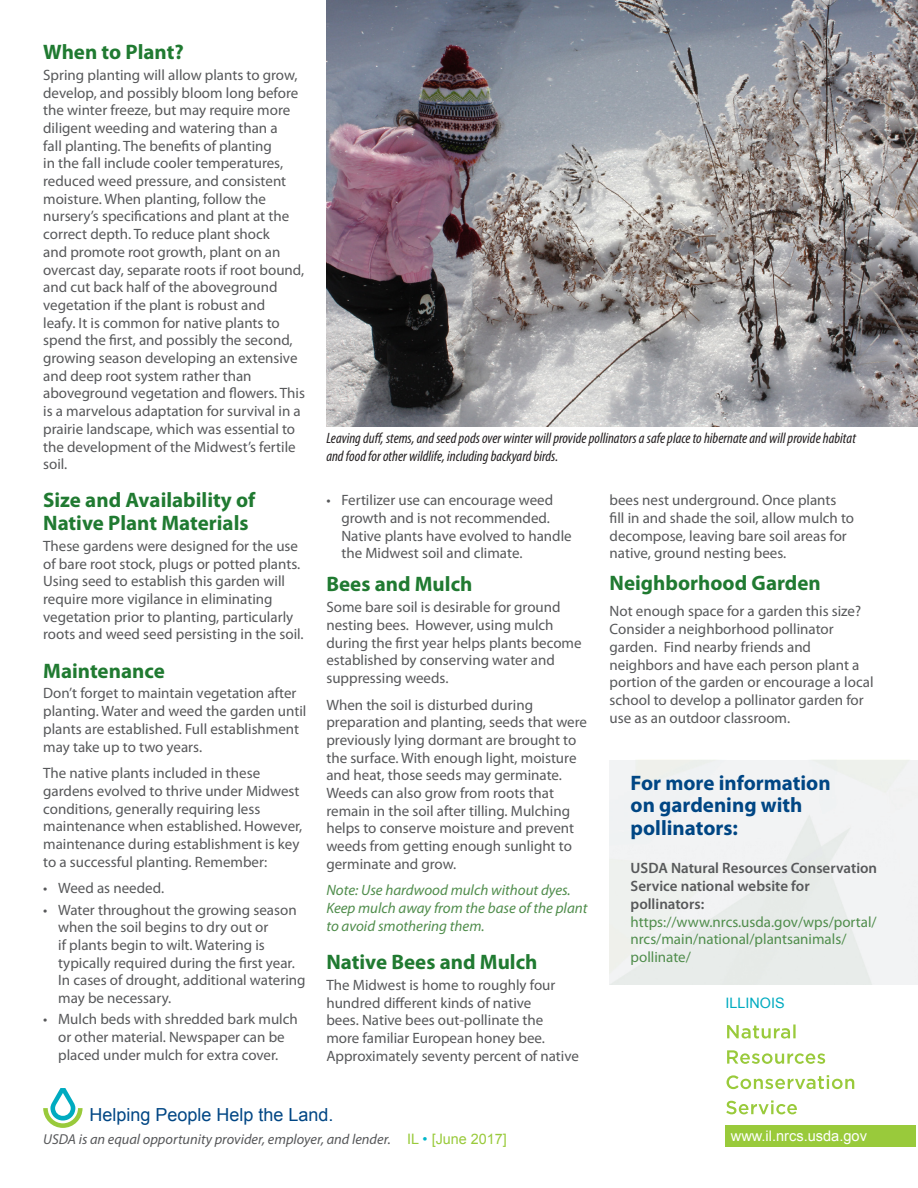
<style>
.page{position:relative;width:918px;height:1188px;background:#fff}
.page>*{position:absolute;margin:0;border:0;box-sizing:border-box;transform-origin:0 0}
.Body_Subhead{font:700 21px/22.5px "Myriad Pro";color:#207a31}
.Body_Subhead-2{font:700 21px/22.5px "Myriad Pro";color:#004684}
.Body_Text{font:700 21px "Myriad Pro";color:#207a31}
.t1{font:18px "Arial";color:#004684}
.Body_Text-2{font:15px/17.7px "Myriad Pro";color:#57585a}
.BulletTXT{font:15px/17.7px "Myriad Pro";color:#57585a}
.t2{font:italic condensed 15px/17.7px "Myriad Pro";color:#231f20}
.Body_Text-3{font:15px/17.7px "Myriad Pro";color:#508d4c}
.Body_Text-4{font:italic 15px/17.7px "Myriad Pro";color:#508d4c}
.t3{font:14.55px "Arial";color:#fff}
.t4{font:italic 14.4px "Myriad Pro";color:#57585a}
.t5{font:14.4px "Arial";color:#99ca3b}
.t6{font:14.4px "Arial";color:#00abc0}
.s1{font-weight:600;color:#57585a}
.s2{color:#00b7ca}
</style>
<div class="page">
<div style="left:725px;top:1125px;width:190px;height:21px;background:#99ca3b"></div>
<svg style="left:726px;top:1100px;width:71px;height:14px"></svg>
<svg style="left:727px;top:1075px;width:127px;height:14px"></svg>
<svg style="left:727px;top:1050px;width:98px;height:14px"></svg>
<svg style="left:727px;top:1025px;width:69px;height:14px"></svg>
<svg style="left:43px;top:1088px;width:40px;height:40px"></svg>
<img style="left:326px;top:0;width:592px;height:426px">
<p class="Body_Subhead" style="left:43px;top:40px;width:142px">When to Plant?</p>
<p class="Body_Text-2" style="left:43px;top:66px;width:263px">Spring planting will allow plants to grow, develop, and possibly bloom long before the winter freeze, but may require more diligent weeding and watering than a<br>fall planting. The benefits of planting<br>in the fall include cooler temperatures, reduced weed pressure, and consistent moisture. When planting, follow the nursery’s specifications and plant at the correct depth. To reduce plant shock<br>and promote root growth, plant on an overcast day, separate roots if root bound, and cut back half of the aboveground vegetation if the plant is robust and<br>leafy. It is common for native plants to spend the first, and possibly the second, growing season developing an extensive and deep root system rather than aboveground vegetation and flowers. This is a marvelous adaptation for survival in a prairie landscape, which was essential to the development of the Midwest’s fertile soil.</p>
<p class="Body_Subhead" style="left:43px;top:488px;width:214px">Size and Availability of<br>Native Plant Materials</p>
<p class="Body_Text-2" style="left:43px;top:537px;width:262px">These gardens were designed for the use of bare root stock, plugs or potted plants.<br>Using seed to establish this garden will require more vigilance in eliminating vegetation prior to planting, particularly roots and weed seed persisting in the soil.</p>
<p class="Body_Subhead" style="left:43px;top:659px;width:123px">Maintenance</p>
<p class="Body_Text-2" style="left:43px;top:684px;width:265px">Don’t forget to maintain vegetation after planting. Water and weed the garden until plants are established. Full establishment may take up to two years.</p>
<p class="Body_Text-2" style="left:43px;top:764px;width:261px">The native plants included in these gardens evolved to thrive under Midwest conditions, generally requiring less maintenance when established. However, maintenance during establishment is key to a successful planting. Remember:</p>
<p class="BulletTXT" style="left:43px;top:879px;width:122px">• Weed as needed.</p>
<p class="BulletTXT" style="left:58px;top:900px;width:249px;text-indent:-15px">• Water throughout the growing season when the soil begins to dry out or<br>if plants begin to wilt. Watering is typically required during the first year.<br>In cases of drought, additional watering may be necessary.</p>
<p class="BulletTXT" style="left:43px;top:1010px;width:256px;text-align:center">• Mulch beds with shredded bark mulch or other material. Newspaper can be placed under mulch for extra cover.</p>
<p class="t2" style="left:326px;top:429px;width:531px">Leaving duff, stems, and seed pods over winter will provide pollinators a safe place to hibernate and will provide habitat and food for other wildlife, including backyard birds.</p>
<p class="BulletTXT" style="left:341px;top:491px;width:232px;text-indent:-15px">• Fertilizer use can encourage weed growth and is not recommended.<br>Native plants have evolved to handle the Midwest soil and climate.</p>
<p class="Body_Subhead" style="left:326px;top:572px;width:148px">Bees and Mulch</p>
<p class="Body_Text-2" style="left:326px;top:598px;width:257px">Some bare soil is desirable for ground nesting bees. However, using mulch during the first year helps plants become established by conserving water and suppressing weeds.</p>
<p class="Body_Text-2" style="left:326px;top:695px;width:262px">When the soil is disturbed during preparation and planting, seeds that were previously lying dormant are brought to the surface. With enough light, moisture and heat, those seeds may germinate.<br>Weeds can also grow from roots that remain in the soil after tilling. Mulching helps to conserve moisture and prevent weeds from getting enough sunlight to germinate and grow.</p>
<p class="Body_Text-4" style="left:326px;top:881px;width:263px">Note: Use hardwood mulch without dyes.<br>Keep mulch away from the base of the plant to avoid smothering them.</p>
<p class="Body_Subhead" style="left:326px;top:950px;width:213px">Native Bees and Mulch</p>
<p class="Body_Text-2" style="left:326px;top:976px;width:254px">The Midwest is home to roughly four hundred different kinds of native<br>bees. Native bees out-pollinate the more familiar European honey bee.<br>Approximately seventy percent of native</p>
<p class="Body_Text-2" style="left:610px;top:491px;width:246px">bees nest underground. Once plants fill in and shade the soil, allow mulch to decompose, leaving bare soil areas for native, ground nesting bees.</p>
<p class="Body_Text" style="left:610px;top:569px;width:213px">Neighborhood Garden</p>
<p class="Body_Text-2" style="left:610px;top:602px;width:265px">Not enough space for a garden this size?<br>Consider a neighborhood pollinator garden. Find nearby friends and neighbors and have each person plant a portion of the garden or encourage a local school to develop a pollinator garden for use as an outdoor classroom.</p>
<p class="Body_Subhead-2" style="left:631px;top:771px;width:202px">For more information on gardening with pollinators:</p>
<p class="Body_Text-3" style="left:631px;top:859px;width:248px"><span class="s1">USDA Natural Resources Conservation<br>Service national website for pollinators: </span>https://www.nrcs.usda.gov/wps/portal/ nrcs/main/national/plantsanimals/ pollinate/</p>
<p class="t6" style="left:725px;top:993px;width:61px">ILLINOIS</p>
<p class="t1" style="left:90px;top:1103px;width:246px">Helping People Help the Land.</p>
<p class="t4" style="left:43px;top:1130px;width:349px">USDA is an equal opportunity provider, employer, and lender.</p>
<p class="t5" style="left:407px;top:1130px;width:101px">IL <span class="s2">•</span> [June 2017]</p>
<p class="t3" style="left:731px;top:1126px;width:138px">www.il.nrcs.usda.gov</p>
</div>
